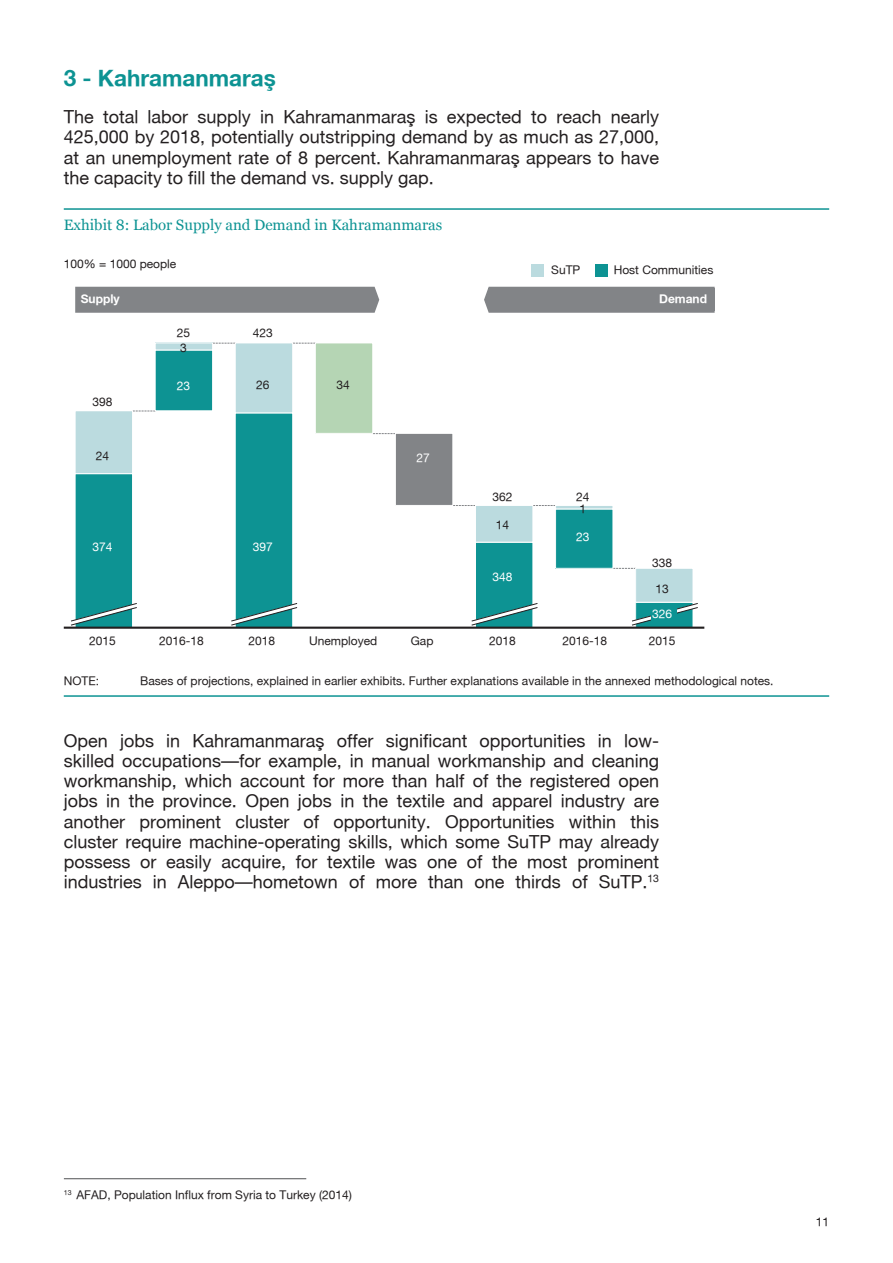
<style>
.page{position:relative;width:893px;height:1263px;background:#fff}
.page>*{position:absolute;margin:0;border:0;box-sizing:border-box;transform-origin:0 0}
.t1{font:700 22.5px "Helvetica Neue";color:#0d9393}
.t2{font:18px/20.2px "Helvetica Neue";color:#231f20;text-align:justify}
.t3{font:15px "Georgia";color:#0d9393}
.t4{font:12px "Helvetica Neue";color:#231f20}
.t5{font:12px "Helvetica Neue";color:#fff}
.t6{font:700 12px "Helvetica Neue";color:#fff}
</style>
<div class="page">
<hr style="left:64px;top:695px;width:765px;height:2px;background:#0d9393">
<hr style="left:64px;top:208px;width:765px;height:2px;background:#0d9393">
<svg style="left:613px;top:568px;width:22px;height:1px"></svg>
<svg style="left:533px;top:505px;width:22px;height:1px"></svg>
<svg style="left:213px;top:343px;width:22px;height:1px"></svg>
<svg style="left:373px;top:433px;width:22px;height:1px"></svg>
<svg style="left:133px;top:411px;width:22px;height:1px"></svg>
<svg style="left:293px;top:343px;width:22px;height:1px"></svg>
<svg style="left:453px;top:505px;width:22px;height:1px"></svg>
<div style="left:75px;top:474px;width:58px;height:154px;background:#0d9393"></div>
<div style="left:75px;top:473px;width:58px;height:155px;border:1px solid #fff"></div>
<div style="left:155px;top:350px;width:58px;height:61px;background:#0d9393"></div>
<div style="left:155px;top:350px;width:58px;height:61px;border:1px solid #fff"></div>
<div style="left:235px;top:413px;width:58px;height:215px;background:#0d9393"></div>
<div style="left:235px;top:412px;width:58px;height:216px;border:1px solid #fff"></div>
<div style="left:315px;top:343px;width:58px;height:90px;background:#b5d5b4"></div>
<div style="left:315px;top:343px;width:58px;height:91px;border:1px solid #fff"></div>
<div style="left:395px;top:433px;width:58px;height:72px;background:#828487"></div>
<div style="left:395px;top:433px;width:58px;height:73px;border:1px solid #fff"></div>
<div style="left:475px;top:542px;width:58px;height:86px;background:#0d9393"></div>
<div style="left:475px;top:542px;width:58px;height:86px;border:1px solid #fff"></div>
<div style="left:556px;top:509px;width:57px;height:59px;background:#0d9393"></div>
<div style="left:555px;top:509px;width:58px;height:60px;border:1px solid #fff"></div>
<div style="left:75px;top:411px;width:58px;height:63px;background:#bbdbdf"></div>
<div style="left:75px;top:410px;width:58px;height:64px;border:1px solid #fff"></div>
<div style="left:155px;top:343px;width:58px;height:7px;background:#bbdbdf"></div>
<div style="left:155px;top:343px;width:58px;height:7px;border:1px solid #fff"></div>
<div style="left:235px;top:343px;width:58px;height:70px;background:#bbdbdf"></div>
<div style="left:235px;top:343px;width:58px;height:70px;border:1px solid #fff"></div>
<div style="left:475px;top:505px;width:58px;height:37px;background:#bbdbdf"></div>
<div style="left:475px;top:505px;width:58px;height:37px;border:1px solid #fff"></div>
<div style="left:555px;top:505px;width:58px;height:4px;border:1px solid #fff"></div>
<div style="left:636px;top:568px;width:57px;height:34px;background:#bbdbdf"></div>
<div style="left:635px;top:568px;width:58px;height:35px;border:1px solid #fff"></div>
<hr style="left:64px;top:627px;width:640px;height:2px;background:#231f20">
<svg style="left:471px;top:603px;width:67px;height:23px"></svg>
<svg style="left:231px;top:603px;width:67px;height:23px"></svg>
<svg style="left:71px;top:603px;width:66px;height:23px"></svg>
<svg style="left:632px;top:603px;width:66px;height:23px"></svg>
<div style="left:651px;top:607px;width:26px;height:16px;background:#0d9393"></div>
<div style="left:531px;top:264px;width:13px;height:13px;background:#bbdbdf"></div>
<div style="left:595px;top:264px;width:13px;height:13px;background:#0d9393"></div>
<svg style="left:484px;top:287px;width:231px;height:26px"></svg>
<div style="left:489px;top:289px;width:221px;height:22px;background:#828487"></div>
<div style="left:494px;top:289px;width:221px;height:22px;background:#828487"></div>
<svg style="left:75px;top:287px;width:304px;height:26px"></svg>
<div style="left:80px;top:289px;width:294px;height:22px;background:#828487"></div>
<hr style="left:64px;top:1178px;width:242px;height:1px;background:#636466">
<p class="t1" style="left:64px;top:64px;width:214px">3 - Kahramanmaraş</p>
<p class="t2" style="left:64px;top:106px;width:597px">The total labor supply in Kahramanmaraş is expected to reach nearly 425,000 by 2018, potentially outstripping demand by as much as 27,000, at an unemployment rate of 8 percent. Kahramanmaraş appears to have the capacity to fill the demand vs. supply gap.</p>
<p class="t3" style="left:64px;top:216px;width:380px">Exhibit 8: Labor Supply and Demand in Kahramanmaras</p>
<p class="t4" style="left:64px;top:257px;width:114px">100% = 1000 people</p>
<p class="t6" style="left:81px;top:291px;width:40px">Supply</p>
<p class="t6" style="left:659px;top:291px;width:49px">Demand</p>
<p class="t4" style="left:551px;top:262px;width:31px">SuTP</p>
<p class="t4" style="left:614px;top:262px;width:101px">Host Communities</p>
<p class="t4" style="left:92px;top:394px;width:22px">398</p>
<p class="t4" style="left:96px;top:449px;width:15px">24</p>
<p class="t5" style="left:92px;top:540px;width:22px">374</p>
<p class="t4" style="left:177px;top:326px;width:15px">25</p>
<p class="t4" style="left:180px;top:341px;width:8px">3</p>
<p class="t5" style="left:177px;top:379px;width:15px">23</p>
<p class="t4" style="left:253px;top:326px;width:22px">423</p>
<p class="t4" style="left:256px;top:378px;width:15px">26</p>
<p class="t5" style="left:253px;top:540px;width:22px">397</p>
<p class="t4" style="left:337px;top:378px;width:15px">34</p>
<p class="t5" style="left:416px;top:450px;width:15px">27</p>
<p class="t4" style="left:493px;top:489px;width:22px">362</p>
<p class="t4" style="left:576px;top:489px;width:15px">24</p>
<p class="t4" style="left:496px;top:517px;width:15px">14</p>
<p class="t5" style="left:493px;top:569px;width:22px">348</p>
<p class="t4" style="left:580px;top:502px;width:8px">1</p>
<p class="t5" style="left:576px;top:530px;width:15px">23</p>
<p class="t4" style="left:652px;top:555px;width:22px">338</p>
<p class="t4" style="left:656px;top:582px;width:15px">13</p>
<p class="t5" style="left:652px;top:607px;width:22px">326</p>
<p class="t4" style="left:159px;top:633px;width:46px">2016-18</p>
<p class="t4" style="left:248px;top:633px;width:28px">2018</p>
<p class="t4" style="left:411px;top:633px;width:24px">Gap</p>
<p class="t4" style="left:309px;top:633px;width:70px">Unemployed</p>
<p class="t4" style="left:89px;top:633px;width:28px">2015</p>
<p class="t4" style="left:489px;top:633px;width:28px">2018</p>
<p class="t4" style="left:562px;top:633px;width:46px">2016-18</p>
<p class="t4" style="left:649px;top:633px;width:28px">2015</p>
<p class="t4" style="left:64px;top:674px;width:37px">NOTE:</p>
<p class="t4" style="left:140px;top:674px;width:635px">Bases of projections, explained in earlier exhibits. Further explanations available in the annexed methodological notes.</p>
<p class="t2" style="left:64px;top:730px;width:597px">Open jobs in Kahramanmaraş offer significant opportunities in low&shy;skilled occupations—for example, in manual workmanship and cleaning workmanship, which account for more than half of the registered open jobs in the province. Open jobs in the textile and apparel industry are another prominent cluster of opportunity. Opportunities within this cluster require machine-operating skills, which some SuTP may already possess or easily acquire, for textile was one of the most prominent industries in Aleppo—hometown of more than one thirds of SuTP.<sup>13</sup></p>
<p class="t4" style="left:64px;top:1188px;width:290px"><sup>13</sup> AFAD, Population Influx from Syria to Turkey (2014)</p>
<p class="t4" style="left:816px;top:1214px;width:15px">11</p>
</div>
